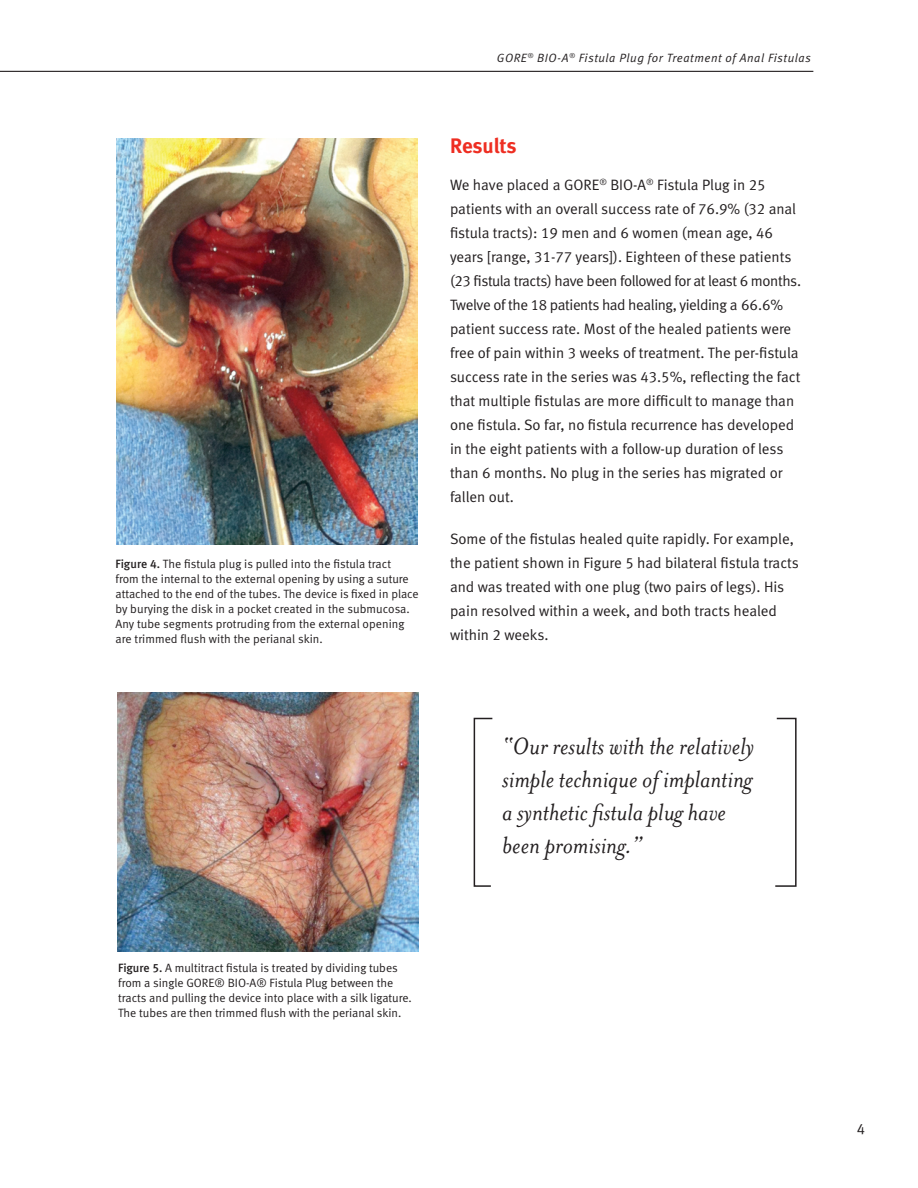
<style>
.page{position:relative;width:918px;height:1188px;background:#fff}
.page>*{position:absolute;margin:0;border:0;box-sizing:border-box;transform-origin:0 0}
.t1{font:italic 27px/33px "Mrs Eaves";color:#231f20}
.t2{font:21px "Meta Bold LF";letter-spacing:-.005em;color:#ee2e22}
.t3{font:15px/24px "Meta Normal LF";color:#231f20}
.t4{font:12px/15px "Meta Normal LF";color:#231f20}
.t5{font:italic 12px "Meta Normal LF";letter-spacing:.05em;color:#231f20}
.s1{font-family:"Meta Medium LF"}
</style>
<div class="page">
<img style="left:116px;top:138px;width:302px;height:407px">
<img style="left:117px;top:693px;width:301px;height:258px">
<svg style="left:473px;top:717px;width:20px;height:170px"></svg>
<svg style="left:775px;top:717px;width:22px;height:170px"></svg>
<hr style="left:0;top:71px;width:813px;height:1px;background:#231f20">
<p class="t4" style="left:116px;top:556px;width:305px"><span class="s1">Figure 4.</span> The fistula plug is pulled into the fistula tract<br>from the internal to the external opening by using a suture attached to the end of the tubes. The device is fixed in place by burying the disk in a pocket created in the submucosa.<br>Any tube segments protruding from the external opening are trimmed flush with the perianal skin.</p>
<p class="t5" style="left:497px;top:51px;width:316px">GORE<sup>®</sup> BIO-A<sup>®</sup> Fistula Plug for Treatment of Anal Fistulas</p>
<h2 class="t2" style="left:450px;top:133px;width:68px">Results</h2>
<p class="t3" style="left:450px;top:173px;width:353px">We have placed a GORE<sup>®</sup> BIO-A<sup>®</sup> Fistula Plug in 25 patients with an overall success rate of 76.9% (32 anal fistula tracts): 19 men and 6 women (mean age, 46 years [range, 31-77 years]). Eighteen of these patients (23 fistula tracts) have been followed for at least 6 months.<br>Twelve of the 18 patients had healing, yielding a 66.6% patient success rate. Most of the healed patients were free of pain within 3 weeks of treatment. The per-fistula success rate in the series was 43.5%, reflecting the fact that multiple fistulas are more difficult to manage than one fistula. So far, no fistula recurrence has developed in the eight patients with a follow-up duration of less than 6 months. No plug in the series has migrated or fallen out.</p>
<p class="t3" style="left:450px;top:527px;width:350px">Some of the fistulas healed quite rapidly. For example, the patient shown in Figure 5 had bilateral fistula tracts and was treated with one plug (two pairs of legs). His pain resolved within a week, and both tracts healed within 2 weeks.</p>
<h1 class="t1" style="left:502px;top:729px;width:253px">“Our results with the relatively simple technique of implanting a synthetic fistula plug have been promising.”</h1>
<p class="t4" style="left:118px;top:960px;width:295px"><span class="s1">Figure 5.</span> A multitract fistula is treated by dividing tubes from a single GORE® BIO-A® Fistula Plug between the tracts and pulling the device into place with a silk ligature.<br>The tubes are then trimmed flush with the perianal skin.</p>
<p class="t3" style="left:857px;top:1117px;width:10px">4</p>
</div>
